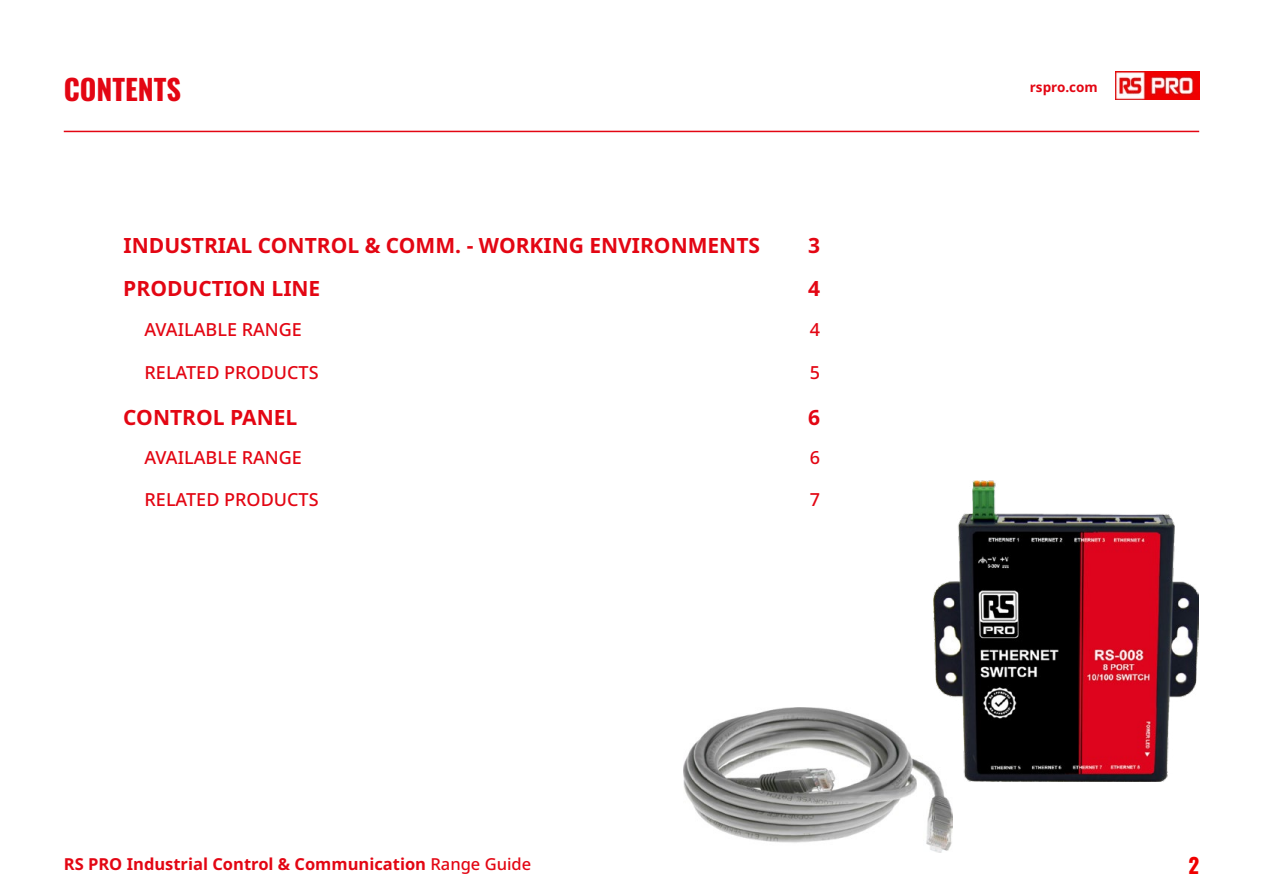
<style>
.page{position:relative;width:1263px;height:893px;background:#fff}
.page>*{position:absolute;margin:0;border:0;box-sizing:border-box;transform-origin:0 0}
.t1{font:700 28.5px "Oswald";color:#e30613}
.t2{font:700 21px "Noto Sans";color:#e30613}
.t3{font:700 21px "Oswald";color:#ef0000}
.t4{font:500 18px "Noto Sans";color:#e30613}
.t5{font:700 16.5px "Noto Sans";color:#e30613}
.t6{font:700 13.5px "Noto Sans";color:#e30613}
.s1{font-weight:500}
</style>
<div class="page">
<hr style="left:64px;top:131px;width:1135px;height:1px;background:#e30613">
<img style="left:1115px;top:71px;width:84px;height:28px">
<img style="left:683px;top:708px;width:269px;height:145px">
<img style="left:934px;top:480px;width:265px;height:301px">
<h1 class="t1" style="left:64px;top:64px;width:119px">CONTENTS</h1>
<p class="t2" style="left:124px;top:234px;width:638px">INDUSTRIAL CONTROL &amp; COMM. - WORKING ENVIRONMENTS</p>
<p class="t2" style="left:808px;top:234px;width:14px">3</p>
<p class="t2" style="left:123px;top:276px;width:199px">PRODUCTION LINE</p>
<p class="t2" style="left:808px;top:276px;width:14px">4</p>
<p class="t4" style="left:145px;top:319px;width:159px">AVAILABLE RANGE</p>
<p class="t4" style="left:810px;top:319px;width:12px">4</p>
<p class="t4" style="left:145px;top:362px;width:176px">RELATED PRODUCTS</p>
<p class="t4" style="left:810px;top:362px;width:12px">5</p>
<p class="t2" style="left:123px;top:405px;width:176px">CONTROL PANEL</p>
<p class="t2" style="left:808px;top:405px;width:14px">6</p>
<p class="t4" style="left:145px;top:447px;width:159px">AVAILABLE RANGE</p>
<p class="t4" style="left:810px;top:447px;width:12px">6</p>
<p class="t4" style="left:145px;top:490px;width:176px">RELATED PRODUCTS</p>
<p class="t4" style="left:810px;top:490px;width:12px">7</p>
<p class="t6" style="left:1030px;top:79px;width:69px">rspro.com</p>
<p class="t5" style="left:64px;top:854px;width:469px">RS PRO Industrial Control &amp; Communication <span class="s1">Range Guide</span></p>
<p class="t3" style="left:1188px;top:846px;width:12px">2</p>
</div>
